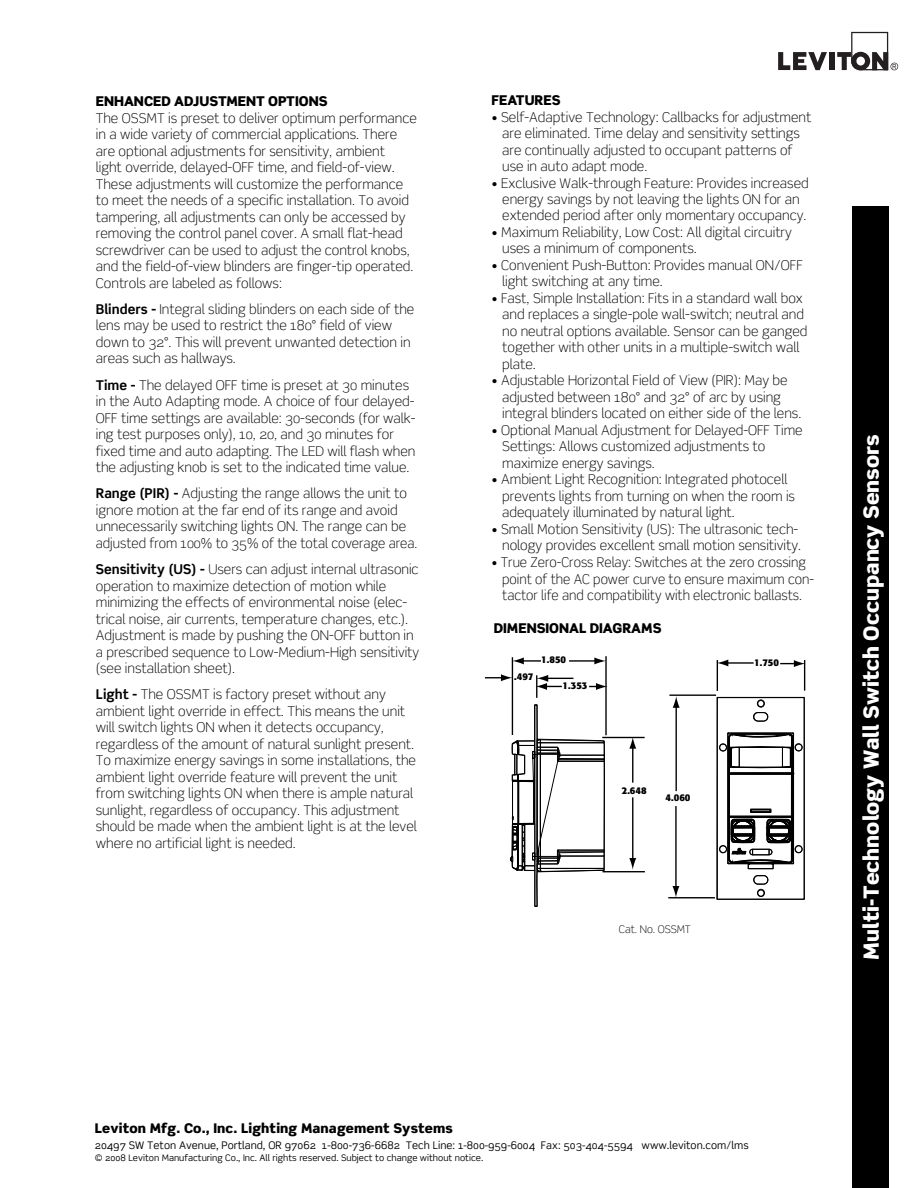
<style>
.page{position:relative;width:918px;height:1188px;background:#fff}
.page>*{position:absolute;margin:0;border:0;box-sizing:border-box;transform-origin:0 0}
.t1{font:900 21px "Scene Std";color:#fff}
.t2{font:300 13.5px/16.5px "Scene";color:#000}
.t3{font:900 13.5px "Scene Std";color:#000}
.t4{font:900 13.35px "Scene Std";letter-spacing:.01em;color:#000}
.t5{font:10.5px "Scene";color:#000}
.t6{font:300 10.5px "Scene";color:#000}
.t7{font:700 9.75px "Formata";color:#000}
.t8{font:9px "Scene";color:#000}
.s1{font-weight:700}
</style>
<div class="page">
<div style="left:852px;top:207px;width:36px;height:981px;background:#000"></div>
<svg style="left:778px;top:52px;width:49px;height:18px"></svg>
<div style="left:829px;top:52px;width:5px;height:18px;background:#231f20"></div>
<svg style="left:837px;top:32px;width:61px;height:38px"></svg>
<svg style="left:510px;top:704px;width:96px;height:203px"></svg>
<hr style="left:512px;top:657px;width:1px;height:78px;background:#000">
<hr style="left:605px;top:656px;width:2px;height:79px;background:#000">
<hr style="left:602px;top:737px;width:43px;height:1px;background:#000">
<hr style="left:603px;top:871px;width:42px;height:1px;background:#000">
<svg style="left:535px;top:675px;width:38px;height:23px"></svg>
<svg style="left:589px;top:683px;width:19px;height:7px"></svg>
<hr style="left:569px;top:660px;width:28px;height:2px;background:#000">
<svg style="left:594px;top:657px;width:12px;height:7px"></svg>
<hr style="left:521px;top:660px;width:20px;height:2px;background:#000">
<svg style="left:512px;top:657px;width:12px;height:7px"></svg>
<hr style="left:632px;top:746px;width:1px;height:37px;background:#000">
<svg style="left:629px;top:738px;width:7px;height:11px"></svg>
<hr style="left:632px;top:797px;width:1px;height:63px;background:#000">
<svg style="left:629px;top:858px;width:7px;height:12px"></svg>
<svg style="left:485px;top:674px;width:27px;height:7px"></svg>
<hr style="left:717px;top:660px;width:1px;height:31px;background:#000">
<hr style="left:804px;top:660px;width:1px;height:31px;background:#000">
<hr style="left:669px;top:694px;width:47px;height:2px;background:#000">
<hr style="left:676px;top:705px;width:1px;height:86px;background:#000">
<svg style="left:673px;top:696px;width:7px;height:12px"></svg>
<hr style="left:675px;top:806px;width:2px;height:82px;background:#000">
<svg style="left:672px;top:886px;width:7px;height:11px"></svg>
<hr style="left:668px;top:897px;width:47px;height:1px;background:#000">
<hr style="left:900px;top:650px;width:1px;height:78px;background:#000">
<hr style="left:917px;top:649px;width:1px;height:79px;background:#000">
<hr style="left:726px;top:662px;width:28px;height:2px;background:#000">
<svg style="left:717px;top:659px;width:11px;height:7px"></svg>
<svg style="left:780px;top:660px;width:26px;height:7px"></svg>
<svg style="left:717px;top:697px;width:88px;height:203px"></svg>
<p class="t3" style="left:96px;top:93px;width:142px">EN HANCED ADJUSTMEN</p>
<p class="t3" style="left:256px;top:93px;width:63px">T OPTIONS</p>
<p class="t2" style="left:96px;top:110px;width:322px">The OSSMT is preset to deliver optimum performance in a wide variety of commercial applications. There are optional adjustments for sensitivity, ambient<br>light override, delayed-OFF time, and field-of-view.<br>These adjustments will customize the performance to meet the needs of a specific installation. To avoid tampering, all adjustments can only be accessed by removing the control panel cover. A small flat-head screwdriver can be used to adjust the control knobs, and the field-of-view blinders are finger-tip operated.<br>Controls are labeled as follows:</p>
<p class="t2" style="left:96px;top:301px;width:320px"><span class="s1">Blinders -</span> Integral sliding blinders on each side of the lens may be used to restrict the 180° field of view down to 32°. This will prevent unwanted detection in areas such as hallways.</p>
<p class="t2" style="left:96px;top:377px;width:321px"><span class="s1">Time -</span> The delayed OFF time is preset at 30 minutes in the Auto Adapting mode. A choice of four delayed-OFF time settings are available: 30-seconds (for walk&shy;ing test purposes only), 10, 20, and 30 minutes for fixed time and auto adapting. The LED will flash when the adjusting knob is set to the indicated time value.</p>
<p class="t2" style="left:96px;top:485px;width:323px"><span class="s1">Range (PIR) -</span> Adjusting the range allows the unit to ignore motion at the far end of its range and avoid unnecessarily switching lights ON. The range can be adjusted from 100% to 35% of the total coverage area.</p>
<p class="t2" style="left:96px;top:561px;width:325px"><span class="s1">Sensitivity (US) -</span> Users can adjust internal ultrasonic operation to maximize detection of motion while minimizing the effects of environmental noise (elec&shy;trical noise, air currents, temperature changes, etc.).<br>Adjustment is made by pushing the ON-OFF button in a prescribed sequence to Low-Medium-High sensitivity (see installation sheet).</p>
<p class="t2" style="left:96px;top:686px;width:323px"><span class="s1">Light -</span> The OSSMT is factory preset without any ambient light override in effect. This means the unit will switch lights ON when it detects occupancy, regardless of the amount of natural sunlight present.<br>To maximize energy savings in some installations, the ambient light override feature will prevent the unit from switching lights ON when there is ample natural sunlight, regardless of occupancy. This adjustment should be made when the ambient light is at the level where no artificial light is needed.</p>
<p class="t7" style="left:278px;top:799px;width:26px">4.060</p>
<p class="t3" style="left:491px;top:91px;width:27px">FEATUR</p>
<p class="t3" style="left:544px;top:91px;width:19px">ES</p>
<p class="t2" style="left:502px;top:109px;width:311px;text-indent:-11px">• Self-Adaptive Technology: Callbacks for adjustment are eliminated. Time delay and sensitivity settings are continually adjusted to occupant patterns of use in auto adapt mode.</p>
<p class="t2" style="left:502px;top:174px;width:308px;text-indent:-11px">• Exclusive Walk-through Feature: Provides increased energy savings by not leaving the lights ON for an extended period after only momentary occupancy.</p>
<p class="t2" style="left:502px;top:224px;width:291px;text-indent:-11px">• Maximum Reliability, Low Cost: All digital circuitry uses a minimum of components.</p>
<p class="t2" style="left:502px;top:257px;width:302px;text-indent:-11px">• Convenient Push-Button: Provides manual ON/OFF light switching at any time.</p>
<p class="t2" style="left:502px;top:290px;width:307px;text-indent:-11px">• Fast, Simple Installation: Fits in a standard wall box and replaces a single-pole wall-switch; neutral and no neutral options available. Sensor can be ganged together with other units in a multiple-switch wall plate.</p>
<p class="t2" style="left:502px;top:372px;width:301px;text-indent:-11px">• Adjustable Horizontal Field of View (PIR): May be adjusted between 180° and 32° of arc by using integral blinders located on either side of the lens.</p>
<p class="t2" style="left:502px;top:422px;width:302px;text-indent:-11px">• Optional Manual Adjustment for Delayed-OFF Time<br>Settings: Allows customized adjustments to maximize energy savings.</p>
<p class="t2" style="left:502px;top:471px;width:294px;text-indent:-11px">• Ambient Light Recognition: Integrated photocell prevents lights from turning on when the room is adequately illuminated by natural light.</p>
<p class="t2" style="left:491px;top:521px;width:311px;text-align:right">• Small Motion Sensitivity (US): The ultrasonic tech&shy;nology provides excellent small motion sensitivity.</p>
<p class="t2" style="left:502px;top:554px;width:313px;text-indent:-11px">• True Zero-Cross Relay: Switches at the zero crossing point of the AC power curve to ensure maximum con&shy;tactor life and compatibility with electronic ballasts.</p>
<p class="t3" style="left:494px;top:620px;width:18px">DIMENSI</p>
<p class="t3" style="left:549px;top:620px;width:103px">ONAL DIAGRAMS</p>
<p class="t7" style="left:514px;top:671px;width:21px">.497</p>
<p class="t7" style="left:541px;top:653px;width:26px">1.850</p>
<p class="t7" style="left:563px;top:680px;width:26px">1.353</p>
<p class="t7" style="left:622px;top:785px;width:26px">2.648</p>
<p class="t7" style="left:666px;top:792px;width:26px">4.060</p>
<p class="t6" style="left:619px;top:923px;width:74px">Cat. No. OSSMT</p>
<p class="t7" style="left:754px;top:657px;width:26px">1.750</p>
<h1 class="t1" style="left:858px;top:960px;width:527px;rotate:-90deg">MULTI-TECHNOLOGY WALL SWITCH OCCUPANCY SENSORS</h1>
<p class="t4" style="left:95px;top:1119px;width:360px">LEVITON MFG. CO., INC. LIGHTING MANAGEMENT SYSTEMS</p>
<p class="t5" style="left:95px;top:1139px;width:656px">20497 SW Teton Avenue, Portland, OR 97062 1-800-736-6682 Tech Line: 1-800-959-6004 Fax: 503-404-5594 www.leviton.com/lms</p>
<p class="t8" style="left:95px;top:1152px;width:390px">© 2008 Leviton Manufacturing Co., Inc. All rights reserved. Subject to change without notice.</p>
</div>
